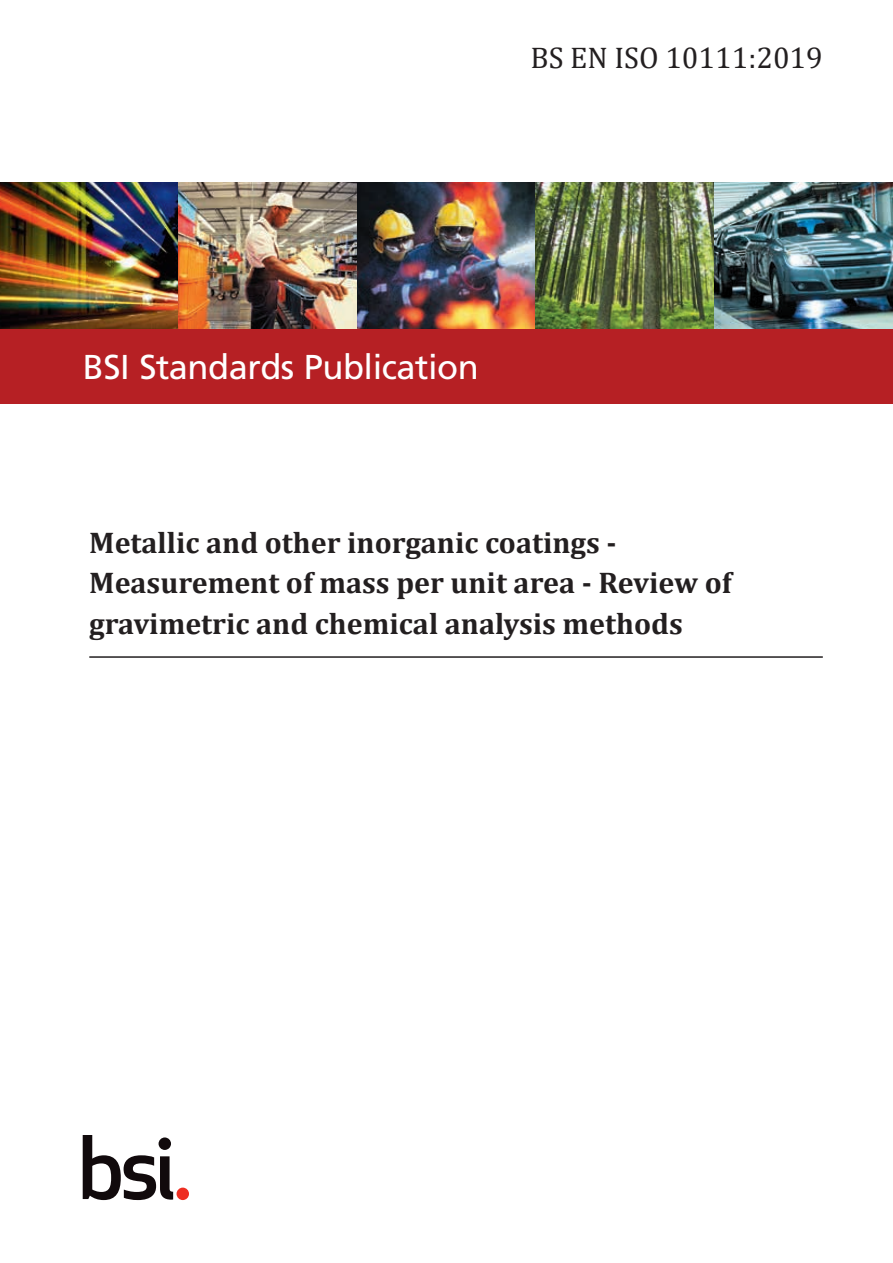
<style>
.page{position:relative;width:893px;height:1263px;background:#fff}
.page>*{position:absolute;margin:0;border:0;box-sizing:border-box;transform-origin:0 0}
.t1{font:34.5px "Frutiger LT Std";letter-spacing:-.015em;color:#fff}
.BS_Cover_Title_A{font:700 30px/40.5px "Cambria";color:#231f20}
.t2{font:30px "Cambria";color:#231f20}
</style>
<div class="page">
<img style="left:0;top:183px;width:179px;height:146px">
<img style="left:179px;top:183px;width:178px;height:146px">
<img style="left:357px;top:183px;width:179px;height:146px">
<img style="left:536px;top:183px;width:178px;height:146px">
<img style="left:714px;top:183px;width:179px;height:146px">
<div style="left:0;top:329px;width:893px;height:75px;background:#b62024"></div>
<svg style="left:83px;top:1135px;width:90px;height:65px"></svg>
<div style="left:177px;top:1187px;width:12px;height:13px;background:#ee2e22;border-radius:50%"></div>
<hr style="left:89px;top:656px;width:734px;height:2px;background:#231f20">
<p class="t2" style="left:530px;top:40px;width:294px">BS EN ISO 10111:2019</p>
<p class="t1" style="left:83px;top:347px;width:397px">BSI Standards Publication</p>
<p class="BS_Cover_Title_A" style="left:89px;top:521px;width:644px">Metallic and other inorganic coatings -<br>Measurement of mass per unit area - Review of gravimetric and chemical analysis methods</p>
</div>
